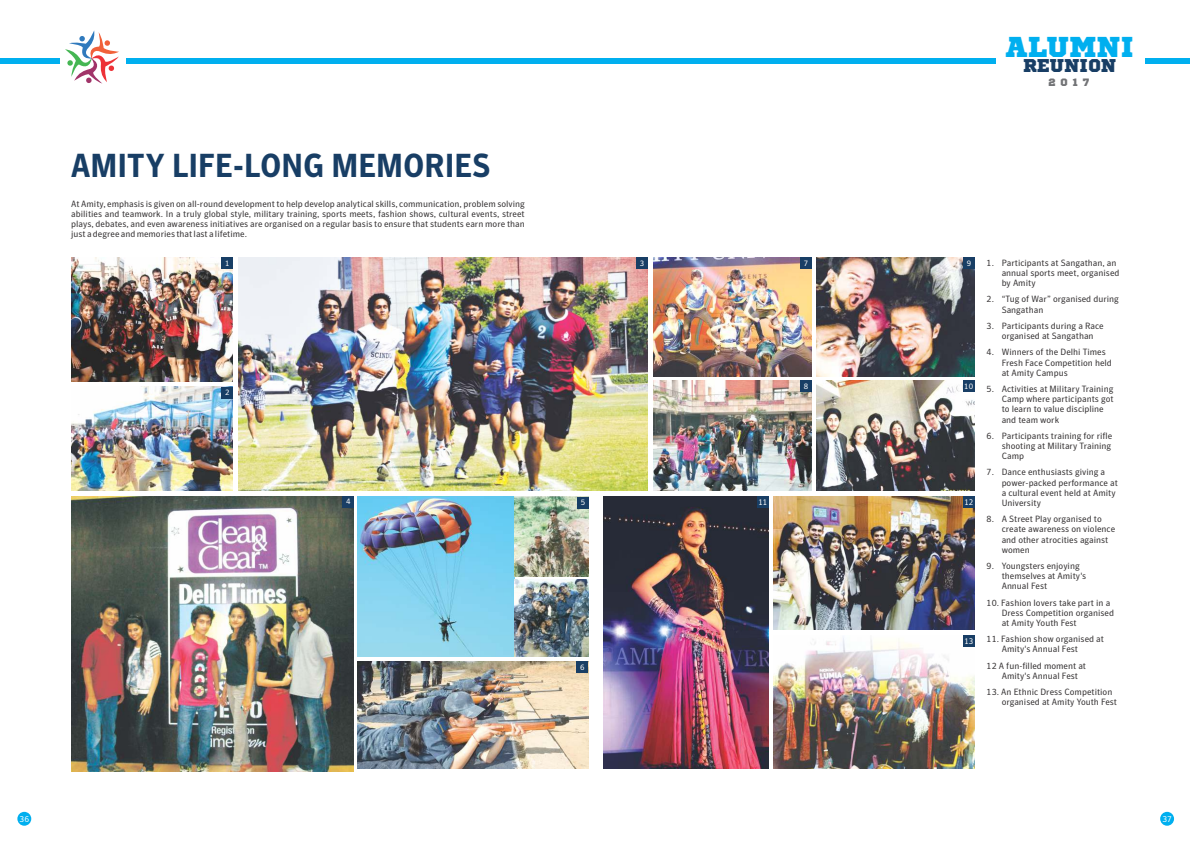
<style>
.page{position:relative;width:1190px;height:845px;background:#fff}
.page>*{position:absolute;margin:0;border:0;box-sizing:border-box;transform-origin:0 0}
.t1{font:700 33px "Symantec Sans";color:#183e65;scale:.96 1}
.t2{font:28.7px "Sports World";color:#00afef}
.t3{font:18.5px "Sports World";color:#183e65}
.t4{font:10.7px "Sports World";color:#727376}
.t5{font:9px/10.2px "Symantec Sans";color:#373435}
.t6{font:8.5px "Symantec Sans";color:#fefefe}
.t7{font:8.3px "Symantec Sans";color:#fefefe;scale:.96 1}
.t8{font:7.9px "Symantec Sans";color:#fefefe}
</style>
<div class="page">
<svg style="left:65px;top:30px;width:54px;height:54px"></svg>
<img style="left:71px;top:387px;width:162px;height:104px">
<img style="left:71px;top:258px;width:162px;height:124px">
<img style="left:239px;top:258px;width:409px;height:233px">
<img style="left:603px;top:496px;width:166px;height:272px">
<img style="left:774px;top:496px;width:200px;height:133px">
<img style="left:774px;top:637px;width:200px;height:131px">
<img style="left:357px;top:661px;width:232px;height:107px">
<img style="left:357px;top:496px;width:158px;height:161px">
<img style="left:515px;top:579px;width:74px;height:78px">
<img style="left:515px;top:496px;width:74px;height:81px">
<img style="left:71px;top:496px;width:283px;height:275px">
<img style="left:653px;top:258px;width:158px;height:118px">
<img style="left:816px;top:258px;width:158px;height:118px">
<img style="left:653px;top:381px;width:158px;height:110px">
<img style="left:816px;top:381px;width:158px;height:110px">
<div style="left:222px;top:258px;width:11px;height:11px;background:#183e65"></div>
<div style="left:222px;top:387px;width:11px;height:11px;background:#183e65"></div>
<div style="left:343px;top:496px;width:11px;height:11px;background:#183e65"></div>
<div style="left:577px;top:661px;width:11px;height:11px;background:#183e65"></div>
<div style="left:577px;top:497px;width:12px;height:11px;background:#183e65"></div>
<div style="left:636px;top:258px;width:12px;height:11px;background:#183e65"></div>
<div style="left:800px;top:258px;width:11px;height:11px;background:#183e65"></div>
<div style="left:800px;top:381px;width:11px;height:11px;background:#183e65"></div>
<div style="left:757px;top:496px;width:12px;height:12px;background:#183e65"></div>
<div style="left:963px;top:496px;width:11px;height:12px;background:#183e65"></div>
<div style="left:963px;top:635px;width:11px;height:12px;background:#183e65"></div>
<div style="left:963px;top:258px;width:11px;height:11px;background:#183e65"></div>
<div style="left:963px;top:381px;width:11px;height:11px;background:#183e65"></div>
<div style="left:17px;top:812px;width:14px;height:13px;background:#00afef;border-radius:50%"></div>
<div style="left:1160px;top:812px;width:14px;height:13px;background:#00afef;border-radius:50%"></div>
<div style="left:1145px;top:58px;width:45px;height:6px;background:#00afef"></div>
<div style="left:0;top:58px;width:60px;height:6px;background:#00afef"></div>
<div style="left:596px;top:58px;width:399px;height:6px;background:#00afef"></div>
<div style="left:126px;top:58px;width:470px;height:6px;background:#00afef"></div>
<h1 class="t1" style="left:71px;top:154px;width:439px">AMITY LIFE-LONG MEMORIES</h1>
<p class="t5" style="left:71px;top:199px;width:455px;text-align:justify">At Amity, emphasis is given on all-round development to help develop analytical skills, communication, problem solving abilities and teamwork. In a truly global style, military training, sports meets, fashion shows, cultural events, street plays, debates, and even awareness initiatives are organised on a regular basis to ensure that students earn more than just a degree and memories that last a lifetime.</p>
<p class="t8" style="left:225px;top:260px;width:6px">1</p>
<p class="t8" style="left:225px;top:389px;width:6px">2</p>
<p class="t8" style="left:346px;top:499px;width:6px">4</p>
<h2 class="t2" style="left:1005px;top:34px;width:130px">ALUMNI</h2>
<h3 class="t3" style="left:1023px;top:57px;width:95px">REUNION</h3>
<p class="t4" style="left:1048px;top:77px;width:42px">2017</p>
<p class="t8" style="left:581px;top:499px;width:6px">5</p>
<p class="t8" style="left:580px;top:664px;width:6px">6</p>
<p class="t8" style="left:640px;top:260px;width:6px">3</p>
<p class="t8" style="left:804px;top:260px;width:6px">7</p>
<p class="t8" style="left:804px;top:383px;width:6px">8</p>
<p class="t8" style="left:967px;top:260px;width:6px">9</p>
<p class="t8" style="left:964px;top:383px;width:10px">10</p>
<p class="t7" style="left:758px;top:499px;width:11px">11</p>
<p class="t7" style="left:964px;top:499px;width:11px">12</p>
<p class="t7" style="left:964px;top:638px;width:11px">13</p>
<p class="t5" style="left:1002px;top:258px;width:119px;text-indent:-15px">1. Participants at Sangathan, an annual sports meet, organised by Amity</p>
<p class="t5" style="left:1002px;top:295px;width:119px;text-indent:-15px">2. “Tug of War” organised during<br>Sangathan</p>
<p class="t5" style="left:987px;top:321px;width:119px;text-align:center">3. Participants during a Race organised at Sangathan</p>
<p class="t5" style="left:1002px;top:348px;width:112px;text-indent:-15px">4. Winners of the Delhi Times<br>Fresh Face Competition held at Amity Campus</p>
<p class="t5" style="left:1002px;top:384px;width:113px;text-indent:-15px">5. Activities at Military Training<br>Camp where participants got to learn to value discipline and team work</p>
<p class="t5" style="left:1002px;top:431px;width:112px;text-indent:-15px">6. Participants training for rifle shooting at Military Training<br>Camp</p>
<p class="t5" style="left:1002px;top:468px;width:118px;text-indent:-15px">7. Dance enthusiasts giving a power-packed performance at a cultural event held at Amity<br>University</p>
<p class="t5" style="left:1002px;top:515px;width:115px;text-indent:-15px">8. A Street Play organised to create awareness on violence and other atrocities against women</p>
<p class="t5" style="left:1002px;top:561px;width:86px;text-indent:-15px">9. Youngsters enjoying themselves at Amity's<br>Annual Fest</p>
<p class="t5" style="left:1002px;top:598px;width:114px;text-indent:-15px">10. Fashion lovers take part in a<br>Dress Competition organised at Amity Youth Fest</p>
<p class="t5" style="left:1002px;top:635px;width:104px;text-indent:-15px">11. Fashion show organised at<br>Amity's Annual Fest</p>
<p class="t5" style="left:1002px;top:661px;width:86px;text-indent:-15px">12 A fun-filled moment at<br>Amity's Annual Fest</p>
<p class="t5" style="left:1002px;top:687px;width:117px;text-indent:-15px">13. An Ethnic Dress Competition organised at Amity Youth Fest</p>
<p class="t6" style="left:20px;top:815px;width:11px">36</p>
<p class="t6" style="left:1162px;top:815px;width:11px">37</p>
</div>
